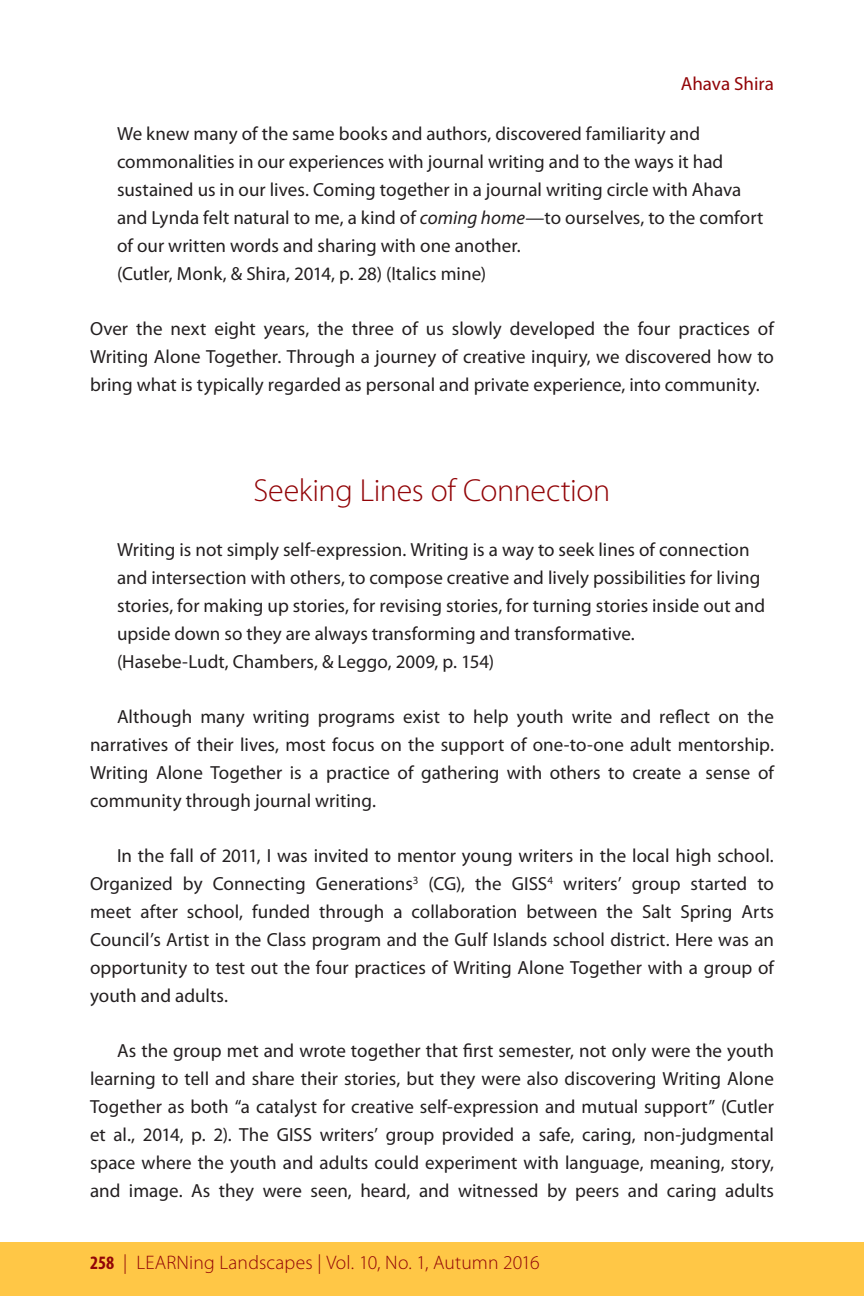
<style>
.page{position:relative;width:864px;height:1296px;background:#fff}
.page>*{position:absolute;margin:0;border:0;box-sizing:border-box;transform-origin:0 0}
.sous-titre_centré{font:300 32px "Myriad Pro";letter-spacing:-.01em;color:#920407}
.t1{font:300 19.6px "Myriad Pro";letter-spacing:.005em;color:#920407}
.texte_AVEC_indent_ga{font:19px/28px "Myriad Pro";color:#231f20;text-align:justify}
.retrait_non_justifié{font:19px/28px "Myriad Pro";color:#231f20}
.texte_SANS_indent_AV{font:19px/28px "Myriad Pro";letter-spacing:.005em;color:#231f20;text-align:justify}
.nom-header_en_couleu{font:19px "Myriad Pro";color:#920407}
.s1{font-style:italic}
.s2{font-weight:700;font-stretch:condensed;font-size:19px}
</style>
<div class="page">
<div style="left:0;top:1242px;width:864px;height:54px;background:#ffc746"></div>
<p class="nom-header_en_couleu" style="left:681px;top:73px;width:95px">Ahava Shira</p>
<p class="retrait_non_justifié" style="left:117px;top:120px;width:648px">We knew many of the same books and authors, discovered familiarity and commonalities in our experiences with journal writing and to the ways it had sustained us in our lives. Coming together in a journal writing circle with Ahava and Lynda felt natural to me, a kind of <span class="s1">coming home</span>—to ourselves, to the comfort of our written words and sharing with one another.<br>(Cutler, Monk, &amp; Shira, 2014, p. 28) (Italics mine)</p>
<p class="texte_SANS_indent_AV" style="left:90px;top:315px;width:686px">Over the next eight years, the three of us slowly developed the four practices of Writing Alone Together. Through a journey of creative inquiry, we discovered how to bring what is typically regarded as personal and private experience, into community.</p>
<p class="sous-titre_centré" style="left:254px;top:473px;width:358px">Seeking Lines of Connection</p>
<p class="retrait_non_justifié" style="left:117px;top:536px;width:650px">Writing is not simply self-expression. Writing is a way to seek lines of connection and intersection with others, to compose creative and lively possibilities for living stories, for making up stories, for revising stories, for turning stories inside out and upside down so they are always transforming and transformative.<br>(Hasebe-Ludt, Chambers, &amp; Leggo, 2009, p. 154)</p>
<p class="texte_AVEC_indent_ga" style="left:90px;top:703px;width:686px;text-indent:27px">Although many writing programs exist to help youth write and reflect on the narratives of their lives, most focus on the support of one-to-one adult mentorship.<br>Writing Alone Together is a practice of gathering with others to create a sense of community through journal writing.</p>
<p class="texte_AVEC_indent_ga" style="left:90px;top:842px;width:686px;text-indent:27px">In the fall of 2011, I was invited to mentor young writers in the local high school.<br>Organized by Connecting Generations<sup>3</sup> (CG), the GISS<sup>4</sup> writers’ group started to meet after school, funded through a collaboration between the Salt Spring Arts Council’s Artist in the Class program and the Gulf Islands school district. Here was an opportunity to test out the four practices of Writing Alone Together with a group of youth and adults.</p>
<p class="texte_AVEC_indent_ga" style="left:90px;top:1037px;width:686px;text-indent:27px">As the group met and wrote together that first semester, not only were the youth learning to tell and share their stories, but they were also discovering Writing Alone Together as both “a catalyst for creative self-expression and mutual support” (Cutler et al., 2014, p. 2). The GISS writers’ group provided a safe, caring, non-judgmental space where the youth and adults could experiment with language, meaning, story, and image. As they were seen, heard, and witnessed by peers and caring adults</p>
<p class="t1" style="left:90px;top:1252px;width:451px"><span class="s2">258</span> | LEARNing Landscapes | Vol. 10, No. 1, Autumn 2016</p>
</div>
